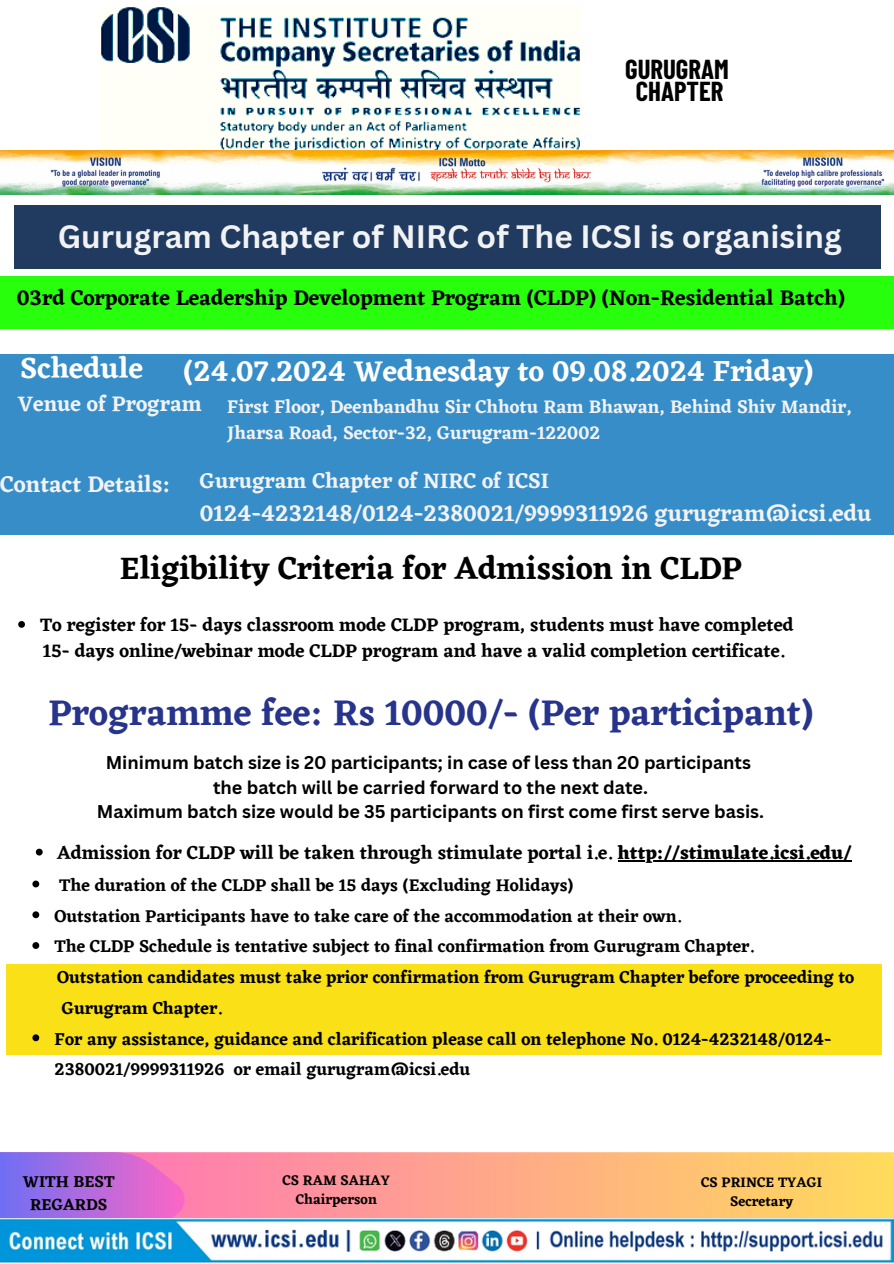
<style>
.page{position:relative;width:894px;height:1264px;background:#fff}
.page>*{position:absolute;margin:0;border:0;box-sizing:border-box;transform-origin:0 0}
.t1{font:600 36.75px "Eczar";color:#27348b}
.t2{font:600 32.25px "Eczar";color:#000}
.t3{font:700 31.5px "Canva Sans";color:#f1f2f4}
.t4{font:600 29.7px "Eczar";color:#fff}
.t5{font:700 26.85px/21.3px "Barlow Condensed";color:#000;text-align:center}
.t6{font:600 23.25px "Eczar";color:#f1f2f4}
.t7{font:600 21.75px "Eczar";color:#000}
.t8{font:600 21.75px "Eczar";color:#f1f2f4}
.t9{font:600 19.2px "Eczar";color:#000}
.t10{font:600 18.75px "Eczar";color:#000}
.t11{font:600 18.75px/25.8px "Eczar";color:#f1f2f4}
.t12{font:700 18px/24.8px "Canva Sans";color:#000;text-align:center}
.t13{font:600 17.7px/30.8px "Eczar";color:#000}
.t14{font:600 16.5px/22.5px "Eczar";color:#000;text-align:center}
.t15{font:600 14.25px "Eczar";color:#000}
.s1{font-weight:700}
</style>
<div class="page">
<img style="left:101px;top:7px;width:479px;height:143px">
<img style="left:0;top:150px;width:893px;height:44px">
<div style="left:14px;top:205px;width:866px;height:64px;background:#203b5f"></div>
<div style="left:0;top:354px;width:893px;height:181px;background:#368dc7"></div>
<div style="left:0;top:276px;width:893px;height:53px;background:#28ff0d"></div>
<div style="left:6px;top:964px;width:875px;height:91px;background:#f9e017"></div>
<svg style="left:36px;top:848px;width:7px;height:7px"></svg>
<hr style="left:617px;top:860px;width:234px;height:1px;background:#000">
<svg style="left:32px;top:880px;width:7px;height:7px"></svg>
<svg style="left:32px;top:911px;width:7px;height:7px"></svg>
<svg style="left:32px;top:942px;width:7px;height:6px"></svg>
<svg style="left:32px;top:1034px;width:7px;height:7px"></svg>
<svg style="left:18px;top:621px;width:7px;height:6px"></svg>
<svg style="left:184px;top:1152px;width:709px;height:66px;background:#feae84"></svg>
<svg style="left:0;top:1152px;width:184px;height:66px;background:#b76cda"></svg>
<img style="left:0;top:1218px;width:893px;height:45px">
<p class="t5" style="left:625px;top:58px;width:105px">GURUGRAM<br>CHAPTER</p>
<h2 class="t3" style="left:58px;top:214px;width:785px">Gurugram Chapter of NIRC of The ICSI is organising</h2>
<h5 class="t7" style="left:17px;top:284px;width:829px">03rd Corporate Leadership Development Program (CLDP) (Non-Residential Batch)</h5>
<p class="t4" style="left:20px;top:350px;width:124px">Schedule</p>
<h5 class="t8" style="left:18px;top:391px;width:186px">Venue of Program</h5>
<p class="t11" style="left:227px;top:394px;width:626px">First Floor, Deenbandhu Sir Chhotu Ram Bhawan, Behind Shiv Mandir,<br>Jharsa Road, Sector-32, Gurugram-122002</p>
<p class="t4" style="left:183px;top:353px;width:631px">(24.07.2024 Wednesday to 09.08.2024 Friday)</p>
<p class="t6" style="left:0;top:470px;width:172px">Contact Details:</p>
<p class="t8" style="left:200px;top:468px;width:350px">Gurugram Chapter of NIRC of ICSI</p>
<p class="t6" style="left:200px;top:499px;width:672px">0124-4232148/0124-2380021/9999311926 gurugram@icsi.edu</p>
<h1 class="t2" style="left:120px;top:549px;width:623px">Eligibility Criteria for Admission in CLDP</h1>
<h5 class="t10" style="left:40px;top:613px;width:754px">To register for 15- days classroom mode CLDP program, students must have completed</h5>
<p class="t10" style="left:43px;top:639px;width:743px">15- days online/webinar mode CLDP program and have a valid completion certificate.</p>
<p class="t1" style="left:49px;top:690px;width:766px">Programme fee: Rs 10000/- (Per participant)</p>
<p class="t12" style="left:97px;top:749px;width:668px">Minimum batch size is 20 participants; in case of less than 20 participants the batch will be carried forward to the next date.<br>Maximum batch size would be 35 participants on first come first serve basis.</p>
<h2 class="t9" style="left:57px;top:841px;width:795px">Admission for CLDP will be taken through stimulate portal i.e. <span class="s1">http://stimulate.icsi.edu/</span></h2>
<h4 class="t13" style="left:59px;top:869px;width:515px">The duration of the CLDP shall be 15 days (Excluding Holidays)</h4>
<h5 class="t13" style="left:54px;top:900px;width:628px">Outstation Participants have to take care of the accommodation at their own.</h5>
<h4 class="t13" style="left:54px;top:930px;width:701px">The CLDP Schedule is tentative subject to final confirmation from Gurugram Chapter.</h4>
<h4 class="t13" style="left:57px;top:961px;width:798px">Outstation candidates must take prior confirmation from Gurugram Chapter before proceeding to<br>Gurugram Chapter.</h4>
<h2 class="t13" style="left:54px;top:1023px;width:778px">For any assistance, guidance and clarification please call on telephone No. 0124-4232148/0124-<br>2380021/9999311926 or email gurugram@icsi.edu</h2>
<p class="t14" style="left:23px;top:1170px;width:93px">WITH BEST<br>REGARDS</p>
<p class="t15" style="left:282px;top:1171px;width:109px">CS RAM SAHAY</p>
<p class="t15" style="left:296px;top:1190px;width:83px">Chairperson</p>
<p class="t15" style="left:701px;top:1173px;width:122px">CS PRINCE TYAGI</p>
<p class="t15" style="left:730px;top:1192px;width:64px">Secretary</p>
</div>
